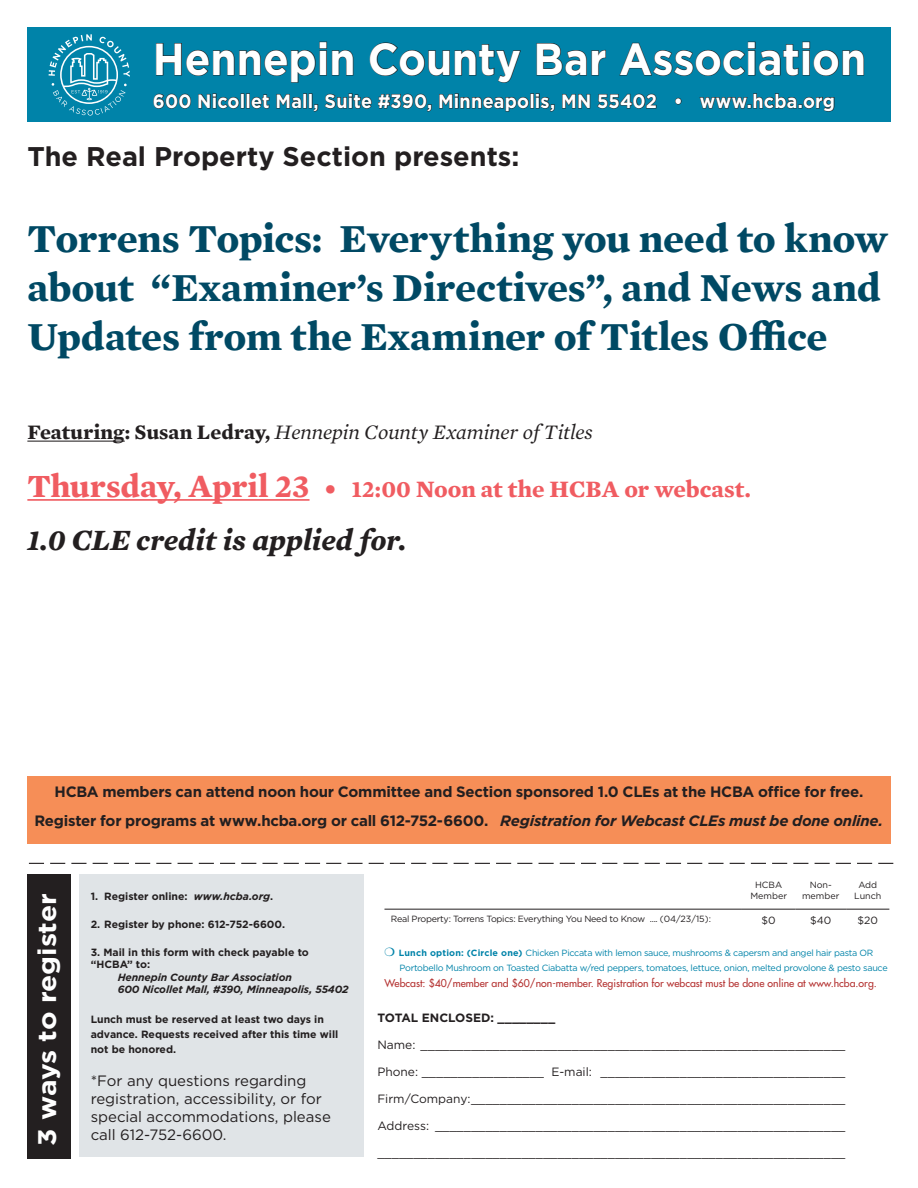
<style>
.page{position:relative;width:918px;height:1188px;background:#fff}
.page>*{position:absolute;margin:0;border:0;box-sizing:border-box;transform-origin:0 0}
.t1{font:700 45px "Gotham";letter-spacing:-.005em;color:#fff;scale:.93 1}
.t2{font:700 40.5px/48.6px "Mercury Text G1";letter-spacing:-.005em;color:#004964}
.t3{font:italic 700 30px "Mercury Text G1";color:#231f20}
.t4{font:700 27px "Gotham";color:#231f20}
.t5{font:700 25.5px "Gotham";letter-spacing:-.015em;color:#fff;scale:1.1 1}
.t6{font:700 24px "Mercury Text G1";letter-spacing:-.005em;color:#f05c61}
.t7{font:italic 21px "Mercury Text G1";letter-spacing:-.01em;color:#231f20}
.t8{font:700 19.2px "Gotham";letter-spacing:.01em;color:#fff;scale:.93 1}
.t9{font:700 15px "Gotham";letter-spacing:-.015em;color:#231f20}
.t10{font:15px/18px "Gotham";color:#231f20}
.t11{font:12px "Gotham";color:#231f20}
.t12{font:700 12px "Gotham";color:#231f20}
.t13{font:700 10.5px/15px "Gotham";color:#231f20}
.t14{font:500 10.5px "Futura Std";color:#b43231}
.t15{font:italic 700 10.5px "Gotham";letter-spacing:-.01em;color:#231f20}
.t16{font:10.5px "Gotham";color:#231f20}
.t17{font:9px "Gotham";letter-spacing:-.03em;color:#0083a9}
.t18{font:9px "Gotham";letter-spacing:-.03em;color:#231f20}
.t19{font:9px/10.8px "Gotham";color:#231f20;text-align:center}
.s1{font-weight:700;font-style:normal}
.s2{font-size:33px}
.s3{font-style:italic}
.s4{font-weight:700}
</style>
<div class="page">
<svg style="left:29px;top:863px;width:864px;height:1px"></svg>
<div style="left:27px;top:875px;width:44px;height:284px;background:#231f20"></div>
<div style="left:79px;top:875px;width:285px;height:282px;background:#e0e4e7"></div>
<hr style="left:27px;top:441px;width:98px;height:1px;background:#231f20">
<hr style="left:27px;top:499px;width:283px;height:2px;background:#f05c61">
<hr style="left:384px;top:909px;width:358px;height:1px;background:#231f20">
<hr style="left:742px;top:909px;width:53px;height:1px;background:#231f20">
<hr style="left:795px;top:909px;width:51px;height:1px;background:#231f20">
<hr style="left:846px;top:909px;width:43px;height:1px;background:#231f20">
<div style="left:27px;top:27px;width:864px;height:95px;background:#0083a9"></div>
<div style="left:27px;top:777px;width:863px;height:67px;background:#f68e57"></div>
<svg style="left:156px;top:41px;width:198px;height:42px"></svg>
<svg style="left:370px;top:42px;width:151px;height:41px"></svg>
<svg style="left:536px;top:43px;width:70px;height:33px"></svg>
<svg style="left:619px;top:41px;width:245px;height:35px"></svg>
<svg style="left:153px;top:93px;width:38px;height:16px"></svg>
<svg style="left:198px;top:94px;width:42px;height:15px"></svg>
<div style="left:241px;top:94px;width:3px;height:14px;border:1px solid #231f20"></div>
<div style="left:246px;top:94px;width:4px;height:14px;border:1px solid #231f20"></div>
<svg style="left:251px;top:94px;width:19px;height:15px"></svg>
<svg style="left:276px;top:94px;width:26px;height:15px"></svg>
<div style="left:303px;top:94px;width:4px;height:14px;border:1px solid #231f20"></div>
<div style="left:309px;top:94px;width:3px;height:14px;border:1px solid #231f20"></div>
<svg style="left:313px;top:104px;width:5px;height:8px"></svg>
<svg style="left:324px;top:94px;width:48px;height:15px"></svg>
<svg style="left:378px;top:93px;width:54px;height:19px"></svg>
<svg style="left:439px;top:94px;width:90px;height:18px"></svg>
<div style="left:530px;top:94px;width:4px;height:14px;border:1px solid #231f20"></div>
<svg style="left:536px;top:94px;width:19px;height:18px"></svg>
<svg style="left:562px;top:94px;width:29px;height:15px"></svg>
<svg style="left:597px;top:93px;width:60px;height:16px"></svg>
<svg style="left:675px;top:98px;width:6px;height:6px"></svg>
<svg style="left:699px;top:93px;width:136px;height:19px"></svg>
<svg style="left:49px;top:34px;width:81px;height:82px"></svg>
<p class="t1" style="left:153px;top:29px;width:768px">Hennepin County Bar Association</p>
<p class="t8" style="left:153px;top:88px;width:735px">600 Nicollet Mall, Suite #390, Minneapolis, MN 55402 • www.hcba.org</p>
<p class="t4" style="left:27px;top:139px;width:494px">The Real Property Section presents:</p>
<p class="t2" style="left:27px;top:213px;width:862px">Torrens Topics: Everything you need to know about “Examiner’s Directives”, and News and<br>Updates from the Examiner of Titles Office</p>
<p class="t7" style="left:27px;top:417px;width:567px"><span class="s1">Featuring: Susan Ledray,</span> Hennepin County Examiner of Titles</p>
<p class="t6" style="left:27px;top:470px;width:725px"><span class="s2">Thursday, April 23</span> • 12:00 Noon at the HCBA or webcast.</p>
<p class="t3" style="left:27px;top:517px;width:381px">1.0 CLE credit is applied for.</p>
<p class="t9" style="left:54px;top:782px;width:810px">HCBA members can attend noon hour Committee and Section sponsored 1.0 CLEs at the HCBA office for free.</p>
<p class="t9" style="left:34px;top:811px;width:850px">Register for programs at www.hcba.org or call 612-752-6600. <span class="s3">Registration for Webcast CLEs must be done online.</span></p>
<p class="t5" style="left:30px;top:1146px;width:231px;rotate:-90deg">3 ways to register</p>
<p class="t13" style="left:91px;top:889px;width:184px">1. Register online: <span class="s3">www.hcba.org</span>.</p>
<p class="t13" style="left:91px;top:917px;width:196px">2. Register by phone: 612-752-6600.</p>
<p class="t13" style="left:91px;top:946px;width:220px;line-height:12.6px">3. Mail in this form with check payable to “HCBA” to:</p>
<p class="t15" style="left:118px;top:970px;width:176px">Hennepin County Bar Association</p>
<p class="t15" style="left:118px;top:983px;width:232px">600 Nicollet Mall, #390, Minneapolis, 55402</p>
<p class="t13" style="left:91px;top:1012px;width:249px">Lunch must be reserved at least two days in advance. Requests received after this time will not be honored.</p>
<p class="t10" style="left:91px;top:1072px;width:242px">*For any questions regarding registration, accessibility, or for special accommodations, please call 612-752-6600.</p>
<p class="t19" style="left:750px;top:880px;width:38px">HCBA<br>Member</p>
<p class="t19" style="left:802px;top:880px;width:39px">Non&shy;member</p>
<p class="t18" style="left:858px;top:879px;width:20px">Add</p>
<p class="t18" style="left:854px;top:890px;width:29px">Lunch</p>
<p class="t18" style="left:391px;top:914px;width:322px">Real Property: Torrens Topics: Everything You Need to Know .... (04/23/15):</p>
<p class="t16" style="left:762px;top:913px;width:16px">$0</p>
<p class="t16" style="left:810px;top:913px;width:23px">$40</p>
<p class="t16" style="left:858px;top:913px;width:22px">$20</p>
<p class="t17" style="left:384px;top:947px;width:490px">❍ <span class="s4">Lunch option: (Circle one)</span> Chicken Piccata with lemon sauce, mushrooms &amp; capersm and angel hair pasta OR</p>
<p class="t17" style="left:399px;top:962px;width:490px">Portobello Mushroom on Toasted Ciabatta w/red peppers, tomatoes, lettuce, onion, melted provolone &amp; pesto sauce</p>
<p class="t14" style="left:384px;top:976px;width:494px">Webcast: $40/member and $60/non-member. Registration for webcast must be done online at www.hcba.org.</p>
<p class="t12" style="left:377px;top:1009px;width:179px">TOTAL ENCLOSED: ________</p>
<p class="t11" style="left:377px;top:1037px;width:469px">Name: ___________________________________________________________</p>
<p class="t11" style="left:377px;top:1064px;width:469px">Phone: _________________ E-mail: __________________________________</p>
<p class="t11" style="left:377px;top:1091px;width:469px">Firm/Company:____________________________________________________</p>
<p class="t11" style="left:377px;top:1118px;width:469px">Address: _________________________________________________________</p>
<p class="t11" style="left:377px;top:1145px;width:469px">_________________________________________________________________</p>
</div>
